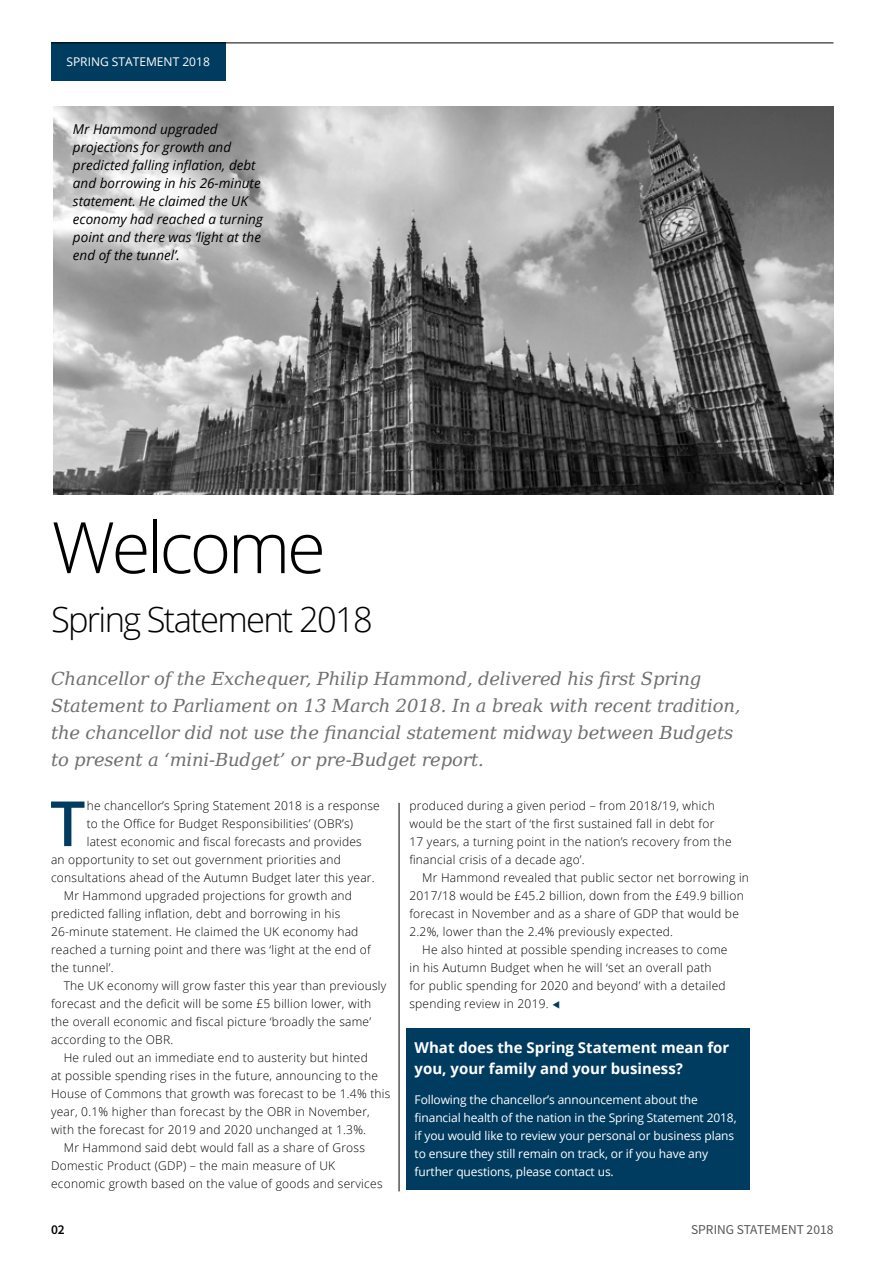
<style>
.page{position:relative;width:893px;height:1263px;background:#fff}
.page>*{position:absolute;margin:0;border:0;box-sizing:border-box;transform-origin:0 0}
.t1{font:300 71.1px "Open Sans";letter-spacing:-.05em;color:#000}
.t2{font:600 62.4px "Open Sans";color:#003c60}
.t3{font:300 34.5px "Open Sans";letter-spacing:-.05em;color:#000}
.t4{font:italic 18px/27px "DejaVu Serif";letter-spacing:-.01em;color:#706f6f}
.t5{font:700 15px/21px "Open Sans";color:#fff}
.t6{font:italic 13.5px/18px "Open Sans";color:#000}
.t7{font:13.5px "Source Sans Pro";color:#575756}
.t8{font:600 13.5px "Source Sans Pro";color:#000}
.t9{font:300 12px/18px "Open Sans";letter-spacing:.02em;color:#000}
.t10{font:12px/18px "Open Sans";letter-spacing:-.01em;color:#fff}
.s1{color:#003c60}
</style>
<div class="page">
<div style="left:406px;top:1028px;width:344px;height:161px;background:#003c60"></div>
<div style="left:51px;top:43px;width:174px;height:38px;background:#003c60"></div>
<hr style="left:51px;top:43px;width:782px;height:1px;background:#000">
<img style="left:54px;top:106px;width:779px;height:389px">
<hr style="left:399px;top:803px;width:1px;height:388px;background:#000">
<p class="t10" style="left:67px;top:53px;width:145px">SPRING STATEMENT 2018</p>
<p class="t6" style="left:73px;top:119px;width:191px">Mr Hammond upgraded projections for growth and predicted falling inflation, debt and borrowing in his 26-minute statement. He claimed the UK economy had reached a turning point and there was ‘light at the end of the tunnel’.</p>
<h1 class="t1" style="left:52px;top:497px;width:276px">Welcome</h1>
<h3 class="t3" style="left:51px;top:595px;width:323px">Spring Statement 2018</h3>
<p class="t4" style="left:51px;top:665px;width:691px">Chancellor of the Exchequer, Philip Hammond, delivered his first Spring Statement to Parliament on 13 March 2018. In a break with recent tradition, the chancellor did not use the financial statement midway between Budgets to present a ‘mini-Budget’ or pre-Budget report.</p>
<h2 class="t2" style="left:50px;top:779px;width:37px">T</h2>
<p class="t9" style="left:87px;top:796px;width:295px">he chancellor’s Spring Statement 2018 is a response</p>
<p class="t9" style="left:87px;top:814px;width:268px">to the Office for Budget Responsibilities’ (OBR’s)</p>
<p class="t9" style="left:87px;top:832px;width:277px">latest economic and fiscal forecasts and provides</p>
<p class="t9" style="left:51px;top:850px;width:291px">an opportunity to set out government priorities and</p>
<p class="t9" style="left:51px;top:868px;width:325px">consultations ahead of the Autumn Budget later this year.</p>
<p class="t9" style="left:64px;top:886px;width:290px">Mr Hammond upgraded projections for growth and</p>
<p class="t9" style="left:51px;top:904px;width:291px">predicted falling inflation, debt and borrowing in his</p>
<p class="t9" style="left:51px;top:922px;width:309px">26-minute statement. He claimed the UK economy had</p>
<p class="t9" style="left:51px;top:940px;width:321px">reached a turning point and there was ‘light at the end of</p>
<p class="t9" style="left:51px;top:958px;width:64px">the tunnel’.</p>
<p class="t9" style="left:64px;top:976px;width:324px">The UK economy will grow faster this year than previously</p>
<p class="t9" style="left:51px;top:994px;width:322px">forecast and the deficit will be some £5 billion lower, with</p>
<p class="t9" style="left:51px;top:1012px;width:322px">the overall economic and fiscal picture ‘broadly the same’</p>
<p class="t9" style="left:51px;top:1030px;width:124px">according to the OBR.</p>
<p class="t9" style="left:64px;top:1048px;width:306px">He ruled out an immediate end to austerity but hinted</p>
<p class="t9" style="left:51px;top:1066px;width:328px">at possible spending rises in the future, announcing to the</p>
<p class="t9" style="left:51px;top:1084px;width:341px">House of Commons that growth was forecast to be 1.4% this</p>
<p class="t9" style="left:51px;top:1102px;width:320px">year, 0.1% higher than forecast by the OBR in November,</p>
<p class="t9" style="left:51px;top:1120px;width:317px">with the forecast for 2019 and 2020 unchanged at 1.3%.</p>
<p class="t9" style="left:64px;top:1138px;width:303px">Mr Hammond said debt would fall as a share of Gross</p>
<p class="t9" style="left:51px;top:1156px;width:286px">Domestic Product (GDP) – the main measure of UK</p>
<p class="t9" style="left:51px;top:1174px;width:333px">economic growth based on the value of goods and services</p>
<p class="t9" style="left:409px;top:796px;width:324px">produced during a given period – from 2018/19, which would be the start of ‘the first sustained fall in debt for<br>17 years, a turning point in the nation’s recovery from the financial crisis of a decade ago’.</p>
<p class="t9" style="left:422px;top:868px;width:328px">Mr Hammond revealed that public sector net borrowing in</p>
<p class="t9" style="left:409px;top:886px;width:336px">2017/18 would be £45.2 billion, down from the £49.9 billion</p>
<p class="t9" style="left:409px;top:904px;width:331px">forecast in November and as a share of GDP that would be</p>
<p class="t9" style="left:409px;top:922px;width:265px">2.2%, lower than the 2.4% previously expected.</p>
<p class="t9" style="left:422px;top:940px;width:307px">He also hinted at possible spending increases to come</p>
<p class="t9" style="left:409px;top:958px;width:304px">in his Autumn Budget when he will ‘set an overall path</p>
<p class="t9" style="left:409px;top:976px;width:318px">for public spending for 2020 and beyond’ with a detailed</p>
<p class="t9" style="left:409px;top:994px;width:152px">spending review in 2019. <span class="s1">▼</span></p>
<p class="t5" style="left:415px;top:1037px;width:316px">What does the Spring Statement mean for you, your family and your business?</p>
<p class="t10" style="left:415px;top:1090px;width:323px">Following the chancellor’s announcement about the financial health of the nation in the Spring Statement 2018, if you would like to review your personal or business plans to ensure they still remain on track, or if you have any further questions, please contact us.</p>
<p class="t8" style="left:51px;top:1221px;width:15px">02</p>
<p class="t7" style="left:691px;top:1221px;width:144px">SPRING STATEMENT 2018</p>
</div>
